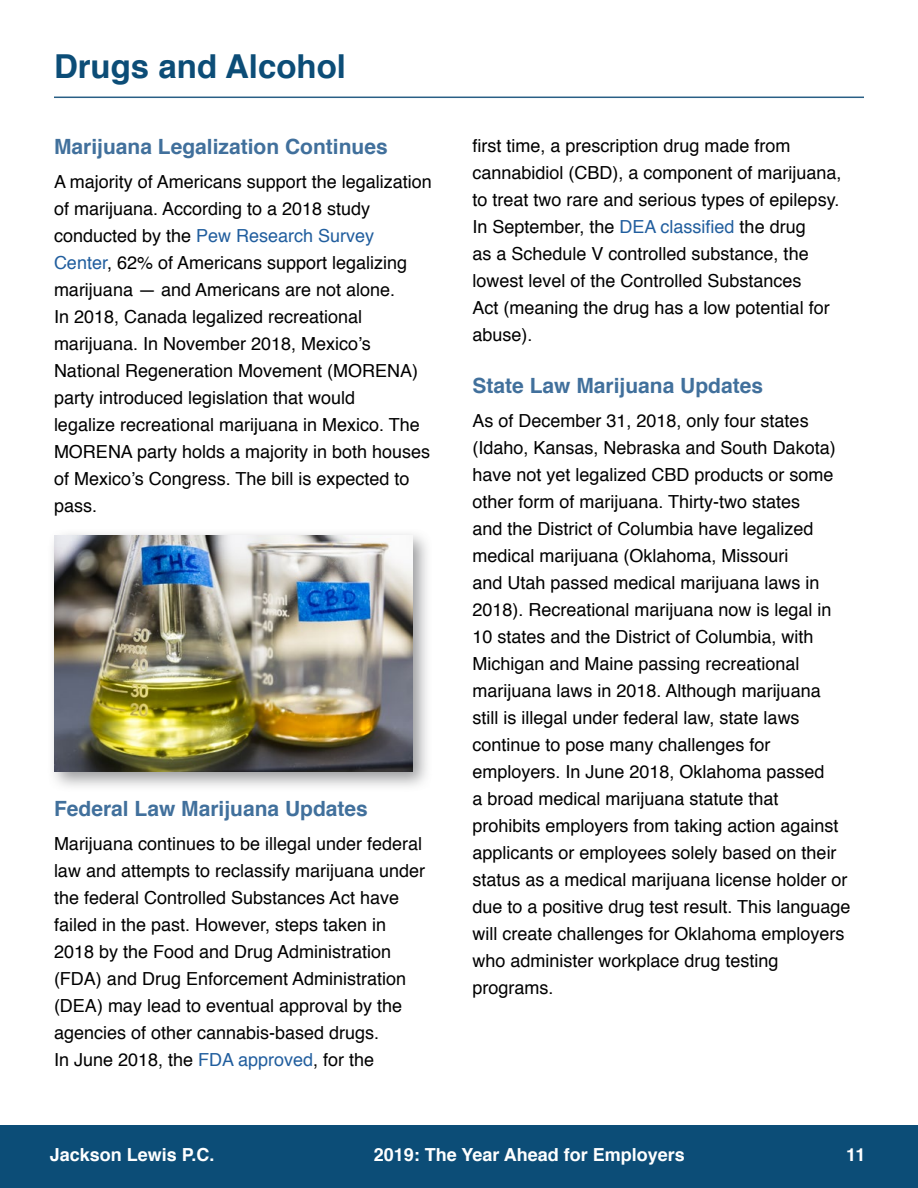
<style>
.page{position:relative;width:918px;height:1188px;background:#fff}
.page>*{position:absolute;margin:0;border:0;box-sizing:border-box;transform-origin:0 0}
.t1{font:700 33px "Helvetica";color:#0c4d77}
.t2{font:700 21px "Helvetica";color:#41709c}
.t3{font:18px/27px "Helvetica";color:#000}
.t4{font:700 18px "Helvetica";color:#fff}
.s1{color:#215e9e}
</style>
<div class="page">
<div style="left:0;top:1125px;width:918px;height:63px;background:#0c4d77"></div>
<hr style="left:54px;top:97px;width:810px;height:1px;background:#295f85">
<div style="left:47px;top:528px;width:386px;height:264px;background:#77787b;opacity:.75"></div>
<img style="left:55px;top:536px;width:357px;height:236px">
<h1 class="t1" style="left:54px;top:39px;width:294px">Drugs and Alcohol</h1>
<p class="t2" style="left:54px;top:130px;width:335px">Marijuana Legalization Continues</p>
<p class="t3" style="left:54px;top:168px;width:379px">A majority of Americans support the legalization of marijuana. According to a 2018 study conducted by the <span class="s1">Pew Research Survey Center</span>, 62% of Americans support legalizing marijuana — and Americans are not alone.<br>In 2018, Canada legalized recreational marijuana. In November 2018, Mexico’s National Regeneration Movement (MORENA) party introduced legislation that would<br>legalize recreational marijuana in Mexico. The MORENA party holds a majority in both houses of Mexico’s Congress. The bill is expected to pass.</p>
<p class="t2" style="left:54px;top:792px;width:315px">Federal Law Marijuana Updates</p>
<p class="t3" style="left:54px;top:830px;width:373px">Marijuana continues to be illegal under federal law and attempts to reclassify marijuana under the federal Controlled Substances Act have failed in the past. However, steps taken in 2018 by the Food and Drug Administration (FDA) and Drug Enforcement Administration (DEA) may lead to eventual approval by the agencies of other cannabis-based drugs.<br>In June 2018, the <span class="s1">FDA approved</span>, for the</p>
<p class="t3" style="left:472px;top:132px;width:371px">first time, a prescription drug made from cannabidiol (CBD), a component of marijuana, to treat two rare and serious types of epilepsy.<br>In September, the <span class="s1">DEA classified</span> the drug<br>as a Schedule V controlled substance, the lowest level of the Controlled Substances<br>Act (meaning the drug has a low potential for abuse).</p>
<p class="t2" style="left:472px;top:369px;width:292px">State Law Marijuana Updates</p>
<p class="t3" style="left:472px;top:407px;width:379px">As of December 31, 2018, only four states (Idaho, Kansas, Nebraska and South Dakota) have not yet legalized CBD products or some other form of marijuana. Thirty-two states<br>and the District of Columbia have legalized medical marijuana (Oklahoma, Missouri<br>and Utah passed medical marijuana laws in 2018). Recreational marijuana now is legal in 10 states and the District of Columbia, with Michigan and Maine passing recreational marijuana laws in 2018. Although marijuana still is illegal under federal law, state laws continue to pose many challenges for employers. In June 2018, Oklahoma passed<br>a broad medical marijuana statute that prohibits employers from taking action against applicants or employees solely based on their status as a medical marijuana license holder or due to a positive drug test result. This language will create challenges for Oklahoma employers who administer workplace drug testing programs.</p>
<p class="t4" style="left:50px;top:1140px;width:166px">Jackson Lewis P.C.</p>
<p class="t4" style="left:374px;top:1140px;width:313px">2019: The Year Ahead for Employers</p>
<p class="t4" style="left:846px;top:1140px;width:21px">11</p>
</div>
